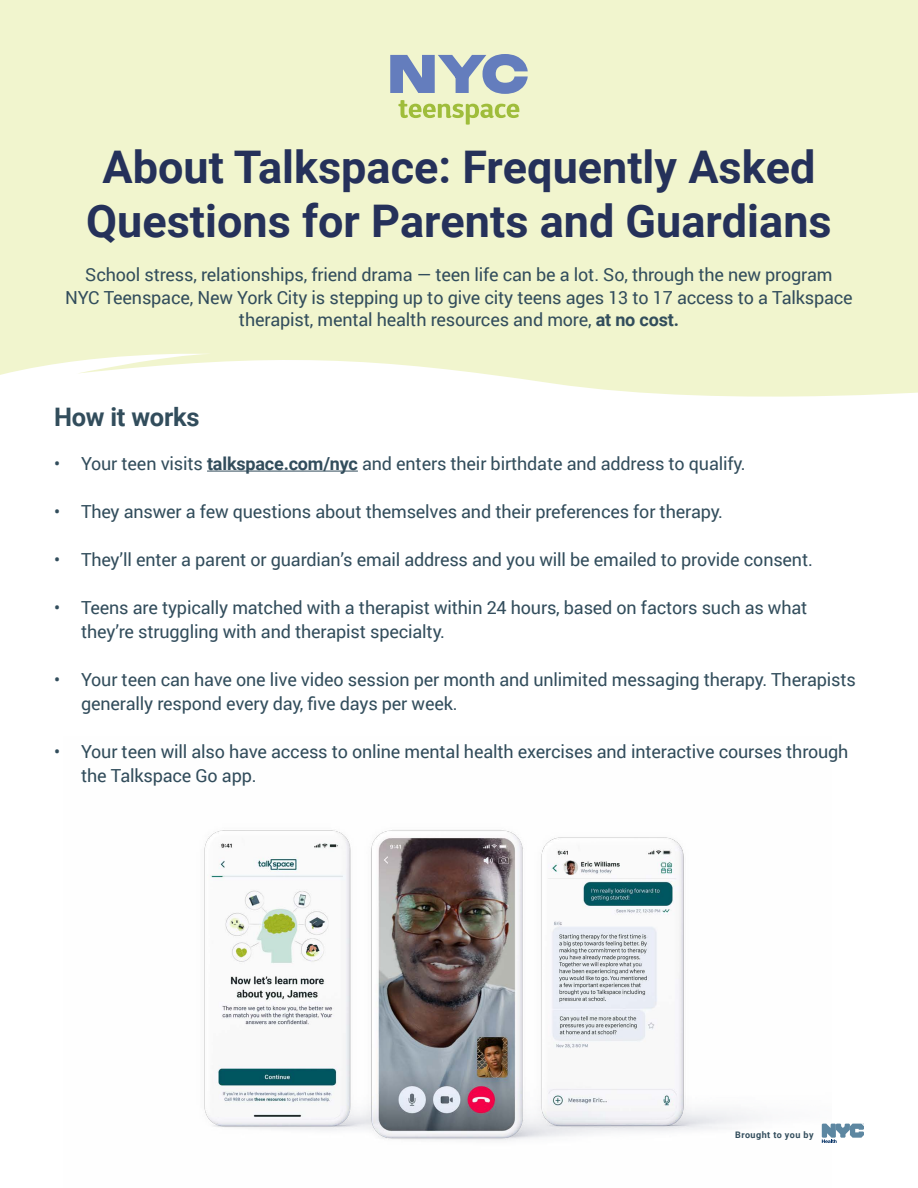
<style>
.page{position:relative;width:918px;height:1188px;background:#fff}
.page>*{position:absolute;margin:0;border:0;box-sizing:border-box;transform-origin:0 0}
.t1{font:700 45px/54px "Roboto";color:#25315a;text-align:center}
.t2{font:700 25.5px "Roboto";letter-spacing:-.01em;color:#324d5c}
.t3{font:18px/24px "Roboto";letter-spacing:-.01em;color:#324d5c}
.t4{font:700 9px "Roboto";letter-spacing:.05em;color:#324d5c}
.s1{font-weight:700}
</style>
<div class="page">
<div style="left:0;top:0;width:918px;height:397px;background:#f1f5ce"></div>
<svg style="left:398px;top:100px;width:121px;height:25px;background:#d5e19c"></svg>
<svg style="left:390px;top:54px;width:138px;height:40px;background:#9eaec3"></svg>
<hr style="left:207px;top:471px;width:151px;height:1px;background:#324d5c">
<img style="left:204px;top:830px;width:623px;height:313px">
<svg style="left:822px;top:1124px;width:42px;height:19px"></svg>
<h1 class="t1" style="left:86px;top:139px;width:747px">About Talkspace: Frequently Asked<br>Questions for Parents and Guardians</h1>
<p class="t3" style="left:65px;top:263px;width:789px;line-height:22.5px;text-align:center">School stress, relationships, friend drama — teen life can be a lot. So, through the new program<br>NYC Teenspace, New York City is stepping up to give city teens ages 13 to 17 access to a Talkspace therapist, mental health resources and more, <span class="s1">at no cost.</span></p>
<h2 class="t2" style="left:54px;top:399px;width:147px">How it works</h2>
<p class="t3" style="left:54px;top:451px;width:693px">• Your teen visits <span class="s1">talkspace.com/nyc</span> and enters their birthdate and address to qualify.</p>
<p class="t3" style="left:54px;top:499px;width:670px">• They answer a few questions about themselves and their preferences for therapy.</p>
<p class="t3" style="left:54px;top:547px;width:760px">• They’ll enter a parent or guardian’s email address and you will be emailed to provide consent.</p>
<p class="t3" style="left:81px;top:595px;width:728px;text-indent:-27px">• Teens are typically matched with a therapist within 24 hours, based on factors such as what they’re struggling with and therapist specialty.</p>
<p class="t3" style="left:81px;top:667px;width:776px;text-indent:-27px">• Your teen can have one live video session per month and unlimited messaging therapy. Therapists generally respond every day, five days per week.</p>
<p class="t3" style="left:81px;top:739px;width:769px;text-indent:-27px">• Your teen will also have access to online mental health exercises and interactive courses through the Talkspace Go app.</p>
<p class="t4" style="left:735px;top:1129px;width:80px">Brought to you by</p>
</div>
